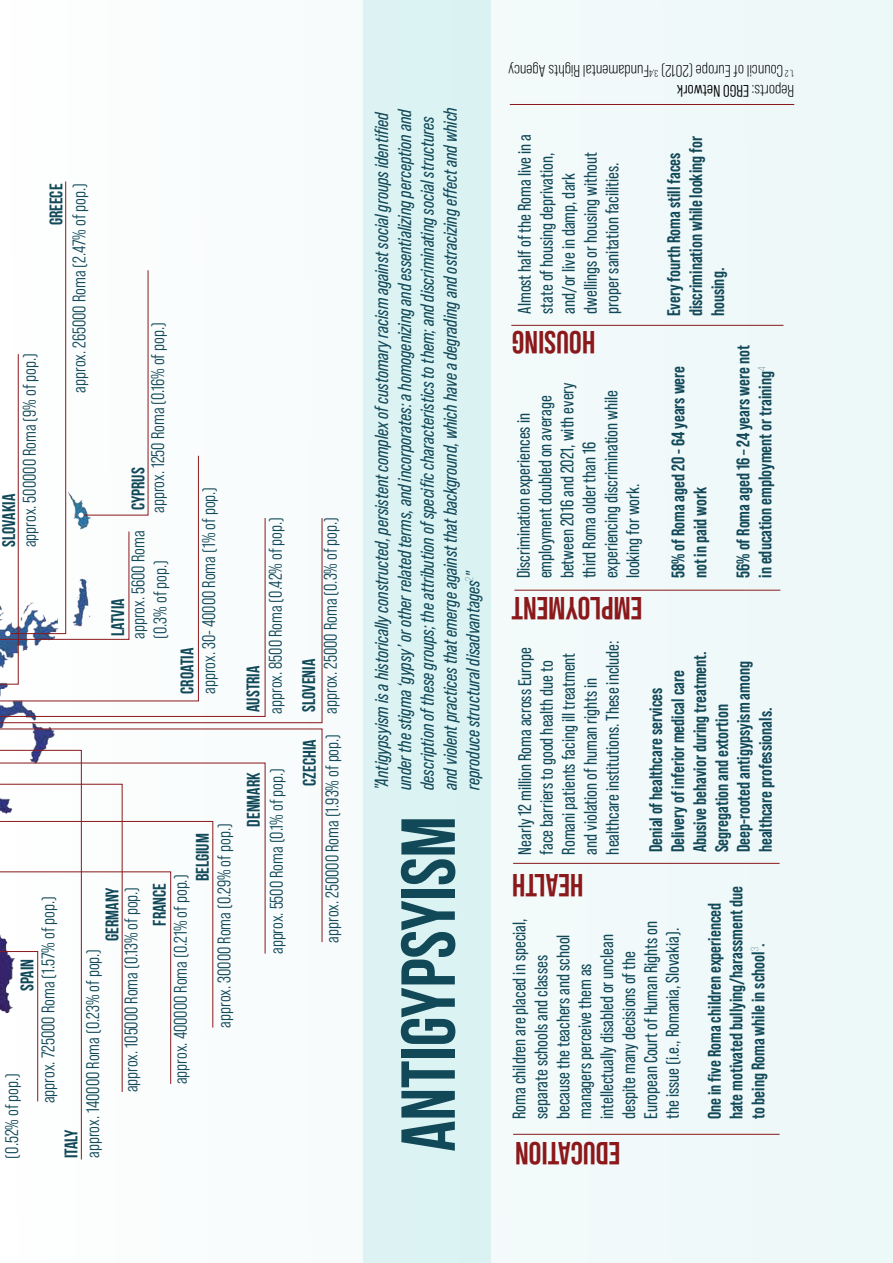
<style>
.page{position:relative;width:893px;height:1263px;background:#f1f9fa}
.page>*{position:absolute;margin:0;border:0;box-sizing:border-box;transform-origin:0 0}
.t1{font:31.95px "Bebas Neue";color:#8b191b}
.t2{font:italic 19.05px/22.8px "Bebas Neue Pro";letter-spacing:-.005em;color:#124959}
.t3{font:18.3px/21.9px "Bebas Neue Pro";color:#124959}
.t4{font:700 18.3px/21.9px "Bebas Neue Pro";color:#124959}
.t5{font:18.3px/21.9px "Bebas Neue Pro Middle";color:#124959}
.t6{font:700 18.3px "Bebas Neue";color:#124959}
.t7{font:16.8px "Bebas Neue Pro";color:#000}
.t8{font:16.8px "Bebas Neue Pro Middle";color:#000}
.s1{font-family:"Bebas Neue Pro"}
</style>
<div class="page">
<div style="left:363px;top:0;width:128px;height:1263px;background:#dcf3f3"></div>
<hr style="left:513px;top:1134px;width:267px;height:1px;background:#8b191b">
<hr style="left:513px;top:863px;width:267px;height:1px;background:#8b191b">
<hr style="left:514px;top:590px;width:266px;height:1px;background:#8b191b">
<hr style="left:511px;top:325px;width:272px;height:1px;background:#8b191b">
<hr style="left:510px;top:104px;width:284px;height:1px;background:#8b191b">
<svg style="left:0;top:518px;width:323px;height:205px"></svg>
<div style="left:0;top:455px;width:199px;height:247px;background:#fafdfd"></div>
<div style="left:0;top:954px;width:214px;height:206px;background:#fcfdfd"></div>
<svg style="left:0;top:943px;width:266px;height:11px"></svg>
<div style="left:0;top:728px;width:323px;height:215px;background:#fafdfd"></div>
<div style="left:0;top:181px;width:149px;height:504px;background:#fcfefe"></div>
<svg style="left:401px;top:1061px;width:54px;height:90px"></svg>
<div style="left:401px;top:1049px;width:54px;height:9px;background:#124959"></div>
<svg style="left:401px;top:901px;width:54px;height:143px"></svg>
<div style="left:401px;top:889px;width:54px;height:8px;background:#124959"></div>
<svg style="left:401px;top:819px;width:54px;height:65px"></svg>
<p class="t5" style="left:18px;top:547px;width:196px;rotate:-90deg">approx. 500000 Roma (9% of pop.)</p>
<p class="t6" style="left:-1px;top:547px;width:55px;rotate:-90deg">slovakia</p>
<p class="t6" style="left:46px;top:225px;width:43px;rotate:-90deg">greece</p>
<p class="t5" style="left:68px;top:393px;width:211px;rotate:-90deg">approx. 265000 Roma (2.47% of pop.)</p>
<p class="t5" style="left:147px;top:513px;width:192px;rotate:-90deg">approx. 1250 Roma (0.16% of pop.)</p>
<p class="t6" style="left:128px;top:510px;width:44px;rotate:-90deg">cyprus</p>
<p class="t5" style="left:127px;top:639px;width:109px;rotate:-90deg">approx. 5600 Roma (0.3% of pop.)</p>
<p class="t6" style="left:108px;top:636px;width:39px;rotate:-90deg">latvia</p>
<p class="t6" style="left:177px;top:694px;width:47px;rotate:-90deg">croatia</p>
<p class="t5" style="left:198px;top:694px;width:209px;rotate:-90deg">approx. 30- 40000 Roma (1% of pop.)</p>
<p class="t5" style="left:37px;top:1103px;width:209px;rotate:-90deg">approx. 725000 Roma (1.57% of pop.)</p>
<p class="t6" style="left:17px;top:991px;width:34px;rotate:-90deg">SPAIN</p>
<p class="t5" style="left:1px;top:1158px;width:87px;rotate:-90deg">(0.52% of pop.)</p>
<p class="t6" style="left:61px;top:1158px;width:31px;rotate:-90deg">italy</p>
<p class="t6" style="left:102px;top:941px;width:55px;rotate:-90deg">germany</p>
<p class="t5" style="left:120px;top:1092px;width:207px;rotate:-90deg">approx. 105000 Roma (0.13% of pop.)</p>
<p class="t5" style="left:82px;top:1158px;width:211px;rotate:-90deg">approx. 140000 Roma (0.23% of pop.)</p>
<p class="t6" style="left:149px;top:926px;width:44px;rotate:-90deg">france</p>
<p class="t6" style="left:193px;top:881px;width:50px;rotate:-90deg">belgium</p>
<p class="t5" style="left:170px;top:1084px;width:211px;rotate:-90deg">approx. 400000 Roma (0.21% of pop.)</p>
<p class="t5" style="left:213px;top:1027px;width:206px;rotate:-90deg">approx. 30000 Roma (0.29% of pop.)</p>
<p class="t5" style="left:265px;top:713px;width:198px;rotate:-90deg">approx. 8500 Roma (0.42% of pop.)</p>
<p class="t5" style="left:320px;top:713px;width:198px;rotate:-90deg">approx. 25000 Roma (0.3% of pop.)</p>
<p class="t6" style="left:243px;top:712px;width:48px;rotate:-90deg">austria</p>
<p class="t6" style="left:299px;top:712px;width:55px;rotate:-90deg">slovenia</p>
<p class="t6" style="left:243px;top:827px;width:56px;rotate:-90deg">denmark</p>
<p class="t5" style="left:266px;top:954px;width:188px;rotate:-90deg">approx. 5500 Roma (0.1% of pop.)</p>
<p class="t6" style="left:300px;top:786px;width:48px;rotate:-90deg">czechia</p>
<p class="t5" style="left:321px;top:942px;width:210px;rotate:-90deg">approx. 250000 Roma (1.93% of pop.)</p>
<p class="t2" style="left:370px;top:790px;width:684px;rotate:-90deg">"Antigypsyism is a historically constructed, persistent complex of customary racism against social groups identified under the stigma ‘gypsy’ or other related terms, and incorporates: a homogenizing and essentializing perception and description of these groups; the attribution of specific characteristics to them; and discriminating social structures and violent practices that emerge against that background, which have a degrading and ostracizing effect and which reproduce structural disadvantages<sup>2</sup>"</p>
<p class="t7" style="left:794px;top:80px;width:287px;rotate:-180deg"><sup>1,</sup> <sup>2</sup> Council of Europe (2012) <sup>3,4</sup>Fundamental Rights Agency</p>
<p class="t3" style="left:513px;top:314px;width:181px;rotate:-90deg">Almost half of the Roma live in a state of housing deprivation, and/or live in damp, dark dwellings or housing without proper sanitation facilities.</p>
<h1 class="t1" style="left:595px;top:360px;width:85px;rotate:-180deg">housing</h1>
<p class="t3" style="left:512px;top:578px;width:198px;rotate:-90deg">Discrimination experiences in employment doubled on average between 2016 and 2021, with every third Roma older than 16 experiencing discrimination while looking for work.</p>
<h1 class="t1" style="left:642px;top:626px;width:132px;rotate:-180deg">employment</h1>
<p class="t8" style="left:794px;top:100px;width:119px;rotate:-180deg"><span class="s1">Reports:</span> ERGO Network</p>
<p class="t4" style="left:663px;top:316px;width:182px;rotate:-90deg">Every fourth Roma still faces discrimination while looking for housing.</p>
<p class="t4" style="left:667px;top:578px;width:214px;rotate:-90deg">58% of Roma aged 20 - 64 years were not in paid work</p>
<p class="t4" style="left:732px;top:578px;width:234px;rotate:-90deg">56% of Roma aged 16 – 24 years were not in education employment or training<sup>4</sup></p>
<p class="t3" style="left:514px;top:854px;width:215px;rotate:-90deg">Nearly 12 million Roma across Europe face barriers to good health due to Romani patients facing ill treatment and violation of human rights in healthcare institutions. These include:</p>
<p class="t4" style="left:645px;top:852px;width:203px;rotate:-90deg">Denial of healthcare services<br>Delivery of inferior medical care<br>Abusive behavior during treatment.<br>Segregation and extortion<br>Deep-rooted antigypsyism among healthcare professionals.</p>
<h1 class="t1" style="left:583px;top:903px;width:73px;rotate:-180deg">health</h1>
<p class="t3" style="left:508px;top:1119px;width:202px;rotate:-90deg">Roma children are placed in special, separate schools and classes because the teachers and school managers perceive them as intellectually disabled or unclean despite many decisions of the<br>European Court of Human Rights on the issue (i.e., Romania, Slovakia).</p>
<h1 class="t1" style="left:620px;top:1171px;width:107px;rotate:-180deg">education</h1>
<p class="t4" style="left:703px;top:1119px;width:235px;rotate:-90deg">One in five Roma children experienced hate motivated bullying/harassment due to being Roma while in school<sup>3</sup>.</p>
</div>
